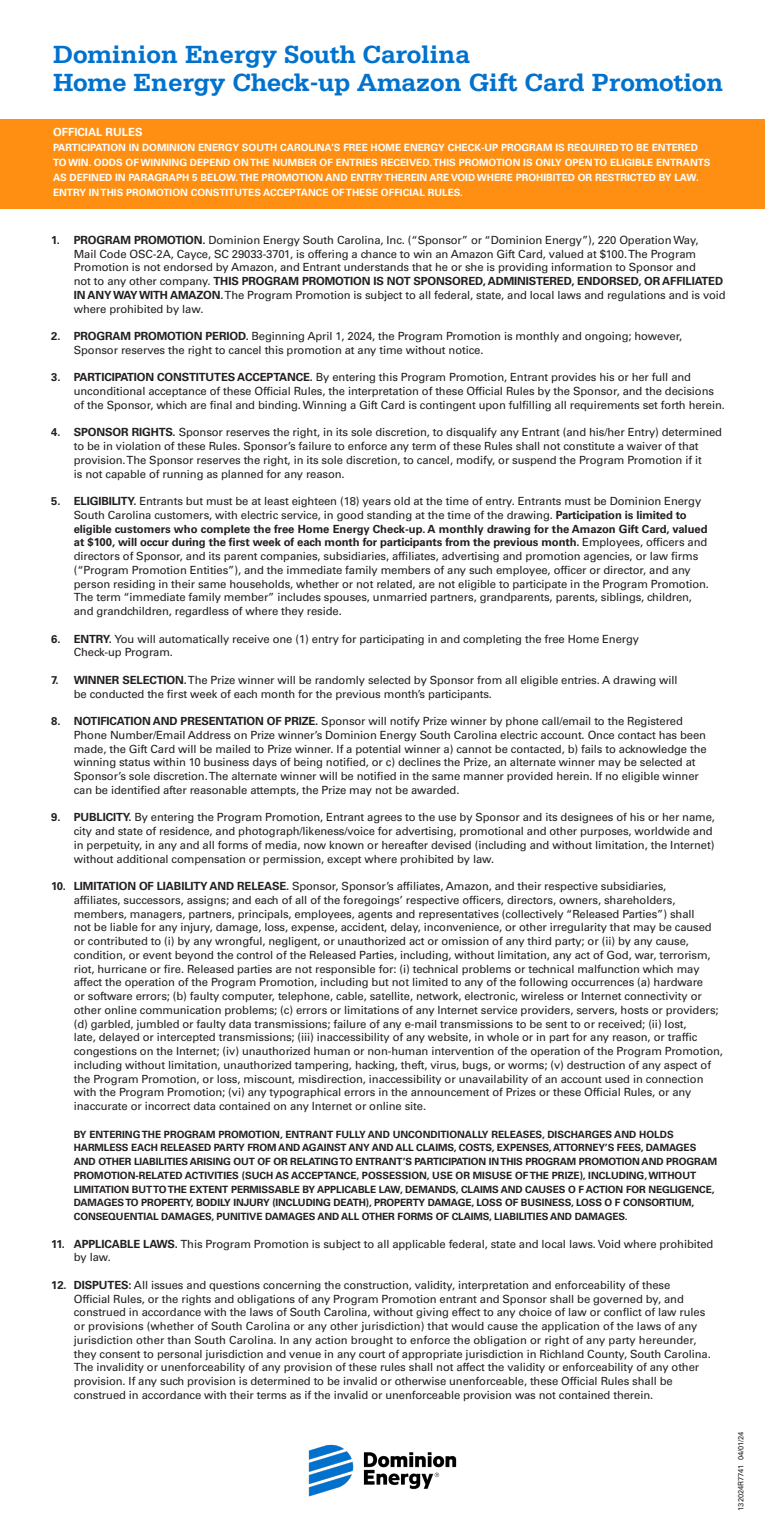
<style>
.page{position:relative;width:765px;height:1530px;background:#fff}
.page>*{position:absolute;margin:0;border:0;box-sizing:border-box;transform-origin:0 0}
.t1{font:700 26.25px "Serifa Std";letter-spacing:-.01em;color:#0072ce}
.t2{font:11.25px/13.8px "Univers LT Std";letter-spacing:-.01em;color:#231f20}
.t3{font:700 11.25px "Univers LT Std";color:#fff}
.t4{font:700 10px/13.8px "Univers LT Std";letter-spacing:-.01em;color:#231f20}
.t5{font:700 10px/15px "Univers LT Std";color:#fff}
.t6{font:7.5px "Univers LT Std";color:#231f20}
.s1{font-weight:700}
</style>
<div class="page">
<div style="left:0;top:119px;width:765px;height:90px;background:#ff8f12"></div>
<img style="left:308px;top:1444px;width:149px;height:53px">
<p class="t1" style="left:53px;top:39px;width:418px">Dominion Energy South Carolina</p>
<p class="t1" style="left:53px;top:67px;width:672px">Home Energy Check-up Amazon Gift Card Promotion</p>
<p class="t3" style="left:53px;top:125px;width:91px">OFFICIAL RULES</p>
<p class="t5" style="left:53px;top:140px;width:659px">PARTICIPATION IN DOMINION ENERGY SOUTH CAROLINA’S FREE HOME ENERGY CHECK-UP PROGRAM IS REQUIRED TO BE ENTERED TO WIN. ODDS OF WINNING DEPEND ON THE NUMBER OF ENTRIES RECEIVED. THIS PROMOTION IS ONLY OPEN TO ELIGIBLE ENTRANTS AS DEFINED IN PARAGRAPH 5 BELOW. THE PROMOTION AND ENTRY THEREIN ARE VOID WHERE PROHIBITED OR RESTRICTED BY LAW.<br>ENTRY IN THIS PROMOTION CONSTITUTES ACCEPTANCE OF THESE OFFICIAL RULES.</p>
<p class="t2" style="left:74px;top:233px;width:653px;text-indent:-22px"><span class="s1">1. PROGRAM PROMOTION.</span> Dominion Energy South Carolina, Inc. (“Sponsor” or “Dominion Energy”), 220 Operation Way,<br>Mail Code OSC-2A, Cayce, SC 29033-3701, is offering a chance to win an Amazon Gift Card, valued at $100. The Program Promotion is not endorsed by Amazon, and Entrant understands that he or she is providing information to Sponsor and<br>not to any other company. <span class="s1">THIS PROGRAM PROMOTION IS NOT SPONSORED, ADMINISTERED, ENDORSED, OR AFFILIATED IN ANY WAY WITH AMAZON.</span> The Program Promotion is subject to all federal, state, and local laws and regulations and is void where prohibited by law.</p>
<p class="t2" style="left:74px;top:329px;width:610px;text-indent:-22px"><span class="s1">2. PROGRAM PROMOTION PERIOD.</span> Beginning April 1, 2024, the Program Promotion is monthly and ongoing; however,<br>Sponsor reserves the right to cancel this promotion at any time without notice.</p>
<p class="t2" style="left:74px;top:371px;width:653px;text-indent:-22px"><span class="s1">3. PARTICIPATION CONSTITUTES ACCEPTANCE.</span> By entering this Program Promotion, Entrant provides his or her full and unconditional acceptance of these Official Rules, the interpretation of these Official Rules by the Sponsor, and the decisions of the Sponsor, which are final and binding. Winning a Gift Card is contingent upon fulfilling all requirements set forth herein.</p>
<p class="t2" style="left:74px;top:426px;width:650px;text-indent:-22px"><span class="s1">4. SPONSOR RIGHTS.</span> Sponsor reserves the right, in its sole discretion, to disqualify any Entrant (and his/her Entry) determined to be in violation of these Rules. Sponsor’s failure to enforce any term of these Rules shall not constitute a waiver of that provision. The Sponsor reserves the right, in its sole discretion, to cancel, modify, or suspend the Program Promotion if it<br>is not capable of running as planned for any reason.</p>
<p class="t2" style="left:74px;top:494px;width:637px;text-indent:-22px"><span class="s1">5. ELIGIBILITY.</span> Entrants but must be at least eighteen (18) years old at the time of entry. Entrants must be Dominion Energy South Carolina customers, with electric service, in good standing at the time of the drawing. <span class="s1">Participation is limited to eligible customers who complete the free Home Energy Check-up. A monthly drawing for the Amazon Gift Card, valued at $100, will occur during the first week of each month for participants from the previous month.</span> Employees, officers and directors of Sponsor, and its parent companies, subsidiaries, affiliates, advertising and promotion agencies, or law firms (“Program Promotion Entities”), and the immediate family members of any such employee, officer or director, and any person residing in their same households, whether or not related, are not eligible to participate in the Program Promotion.<br>The term “immediate family member” includes spouses, unmarried partners, grandparents, parents, siblings, children, and grandchildren, regardless of where they reside.</p>
<p class="t2" style="left:74px;top:632px;width:567px;text-indent:-22px"><span class="s1">6. ENTRY.</span> You will automatically receive one (1) entry for participating in and completing the free Home Energy<br>Check-up Program.</p>
<p class="t2" style="left:74px;top:673px;width:605px;text-indent:-22px"><span class="s1">7. WINNER SELECTION.</span> The Prize winner will be randomly selected by Sponsor from all eligible entries. A drawing will be conducted the first week of each month for the previous month’s participants.</p>
<p class="t2" style="left:74px;top:714px;width:634px;text-indent:-22px"><span class="s1">8. NOTIFICATION AND PRESENTATION OF PRIZE.</span> Sponsor will notify Prize winner by phone call/email to the Registered Phone Number/Email Address on Prize winner’s Dominion Energy South Carolina electric account. Once contact has been made, the Gift Card will be mailed to Prize winner. If a potential winner a) cannot be contacted, b) fails to acknowledge the winning status within 10 business days of being notified, or c) declines the Prize, an alternate winner may be selected at Sponsor’s sole discretion. The alternate winner will be notified in the same manner provided herein. If no eligible winner can be identified after reasonable attempts, the Prize may not be awarded.</p>
<p class="t2" style="left:74px;top:811px;width:643px;text-indent:-22px"><span class="s1">9. PUBLICITY.</span> By entering the Program Promotion, Entrant agrees to the use by Sponsor and its designees of his or her name, city and state of residence, and photograph/likeness/voice for advertising, promotional and other purposes, worldwide and in perpetuity, in any and all forms of media, now known or hereafter devised (including and without limitation, the Internet) without additional compensation or permission, except where prohibited by law.</p>
<p class="t2" style="left:74px;top:879px;width:651px;text-indent:-22px"><span class="s1">10. LIMITATION OF LIABILITY AND RELEASE.</span> Sponsor, Sponsor’s affiliates, Amazon, and their respective subsidiaries,<br>affiliates, successors, assigns; and each of all of the foregoings’ respective officers, directors, owners, shareholders, members, managers, partners, principals, employees, agents and representatives (collectively “Released Parties”) shall<br>not be liable for any injury, damage, loss, expense, accident, delay, inconvenience, or other irregularity that may be caused or contributed to (i) by any wrongful, negligent, or unauthorized act or omission of any third party; or (ii) by any cause, condition, or event beyond the control of the Released Parties, including, without limitation, any act of God, war, terrorism, riot, hurricane or fire. Released parties are not responsible for: (i) technical problems or technical malfunction which may affect the operation of the Program Promotion, including but not limited to any of the following occurrences (a) hardware<br>or software errors; (b) faulty computer, telephone, cable, satellite, network, electronic, wireless or Internet connectivity or other online communication problems; (c) errors or limitations of any Internet service providers, servers, hosts or providers; (d) garbled, jumbled or faulty data transmissions; failure of any e-mail transmissions to be sent to or received; (ii) lost,<br>late, delayed or intercepted transmissions; (iii) inaccessibility of any website, in whole or in part for any reason, or traffic congestions on the Internet; (iv) unauthorized human or non-human intervention of the operation of the Program Promotion, including without limitation, unauthorized tampering, hacking, theft, virus, bugs, or worms; (v) destruction of any aspect of the Program Promotion, or loss, miscount, misdirection, inaccessibility or unavailability of an account used in connection with the Program Promotion; (vi) any typographical errors in the announcement of Prizes or these Official Rules, or any inaccurate or incorrect data contained on any Internet or online site.</p>
<p class="t4" style="left:74px;top:1127px;width:645px">BY ENTERING THE PROGRAM PROMOTION, ENTRANT FULLY AND UNCONDITIONALLY RELEASES, DISCHARGES AND HOLDS HARMLESS EACH RELEASED PARTY FROM AND AGAINST ANY AND ALL CLAIMS, COSTS, EXPENSES, ATTORNEY’S FEES, DAMAGES AND OTHER LIABILITIES ARISING OUT OF OR RELATING TO ENTRANT’S PARTICIPATION IN THIS PROGRAM PROMOTION AND PROGRAM PROMOTION-RELATED ACTIVITIES (SUCH AS ACCEPTANCE, POSSESSION, USE OR MISUSE OF THE PRIZE), INCLUDING, WITHOUT LIMITATION BUT TO THE EXTENT PERMISSABLE BY APPLICABLE LAW, DEMANDS, CLAIMS AND CAUSES O F ACTION FOR NEGLIGENCE, DAMAGES TO PROPERTY, BODILY INJURY (INCLUDING DEATH), PROPERTY DAMAGE, LOSS OF BUSINESS, LOSS O F CONSORTIUM, CONSEQUENTIAL DAMAGES, PUNITIVE DAMAGES AND ALL OTHER FORMS OF CLAIMS, LIABILITIES AND DAMAGES.</p>
<p class="t2" style="left:74px;top:1237px;width:641px;text-indent:-22px"><span class="s1">11. APPLICABLE LAWS.</span> This Program Promotion is subject to all applicable federal, state and local laws. Void where prohibited by law.</p>
<p class="t2" style="left:74px;top:1278px;width:639px;text-indent:-22px"><span class="s1">12. DISPUTES:</span> All issues and questions concerning the construction, validity, interpretation and enforceability of these<br>Official Rules, or the rights and obligations of any Program Promotion entrant and Sponsor shall be governed by, and construed in accordance with the laws of South Carolina, without giving effect to any choice of law or conflict of law rules or provisions (whether of South Carolina or any other jurisdiction) that would cause the application of the laws of any jurisdiction other than South Carolina. In any action brought to enforce the obligation or right of any party hereunder, they consent to personal jurisdiction and venue in any court of appropriate jurisdiction in Richland County, South Carolina.<br>The invalidity or unenforceability of any provision of these rules shall not affect the validity or enforceability of any other provision. If any such provision is determined to be invalid or otherwise unenforceable, these Official Rules shall be construed in accordance with their terms as if the invalid or unenforceable provision was not contained therein.</p>
<p class="t6" style="left:736px;top:1511px;width:81px;rotate:-90deg">132024R7741 04/01/24</p>
</div>
